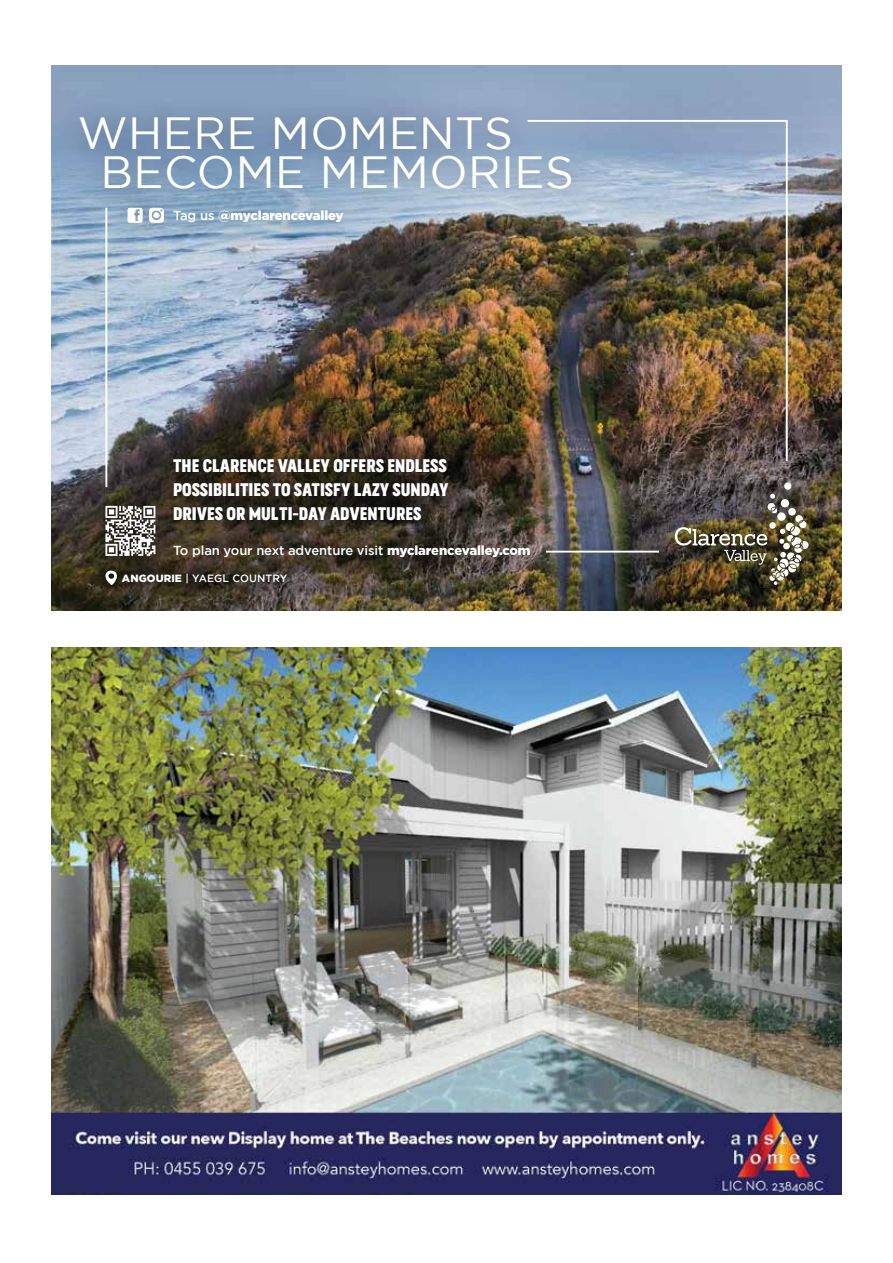
<style>
.page{position:relative;width:893px;height:1263px;background:#fff}
.page>*{position:absolute;margin:0;border:0;box-sizing:border-box;transform-origin:0 0}
.t1{font:45px/39px "Gotham";letter-spacing:.01em;color:#fff}
.t2{font:18.3px/24px "Blooms Headline";color:#fff;text-align:justify}
.t3{font:500 13.05px "Gotham";letter-spacing:-.01em;color:#fff}
.t4{font:900 13.05px "Gotham";letter-spacing:-.01em;color:#fff}
.t5{font:500 10.5px "Gotham";letter-spacing:.01em;color:#fff}
.s1{font-weight:500}
.s2{font-weight:900}
</style>
<div class="page">
<img style="left:51px;top:66px;width:791px;height:544px">
<div style="left:58px;top:94px;width:535px;height:118px;background:#000;opacity:.3"></div>
<hr style="left:105px;top:208px;width:2px;height:279px;background:#fff">
<img style="left:526px;top:119px;width:263px;height:344px">
<svg style="left:82px;top:482px;width:76px;height:97px;background:#4b463d"></svg>
<img style="left:105px;top:506px;width:35px;height:50px">
<svg style="left:153px;top:524px;width:399px;height:56px;background:#473e32"></svg>
<hr style="left:546px;top:551px;width:113px;height:2px;background:#fff">
<svg style="left:92px;top:557px;width:207px;height:41px;background:#393225"></svg>
<svg style="left:105px;top:570px;width:13px;height:15px"></svg>
<svg style="left:158px;top:443px;width:304px;height:93px;background:#2e261b"></svg>
<div style="left:652px;top:461px;width:178px;height:144px;background:#000;opacity:.37"></div>
<img style="left:770px;top:482px;width:21px;height:17px">
<div style="left:105px;top:184px;width:260px;height:62px;background:#000;opacity:.3"></div>
<img style="left:128px;top:208px;width:14px;height:15px">
<svg style="left:149px;top:208px;width:9px;height:2px"></svg>
<img style="left:51px;top:648px;width:791px;height:547px">
<h1 class="t1" style="left:101px;top:113px;width:475px;text-indent:-23px">WHERE MOMENTS<br>BECOME MEMORIES</h1>
<p class="t4" style="left:173px;top:207px;width:172px"><span class="s1">Tag us</span> @myclarencevalley</p>
<p class="t2" style="left:173px;top:452px;width:277px">THE CLARENCE VALLEY OFFERS ENDLESS POSSIBILITIES TO SATISFY LAZY SUNDAY DRIVES OR MULTI-DAY ADVENTURES</p>
<p class="t3" style="left:173px;top:543px;width:359px">To plan your next adventure visit <span class="s2">myclarencevalley.com</span></p>
<p class="t5" style="left:122px;top:572px;width:167px"><span class="s2">ANGOURIE</span> | YAEGL COUNTRY</p>
</div>
